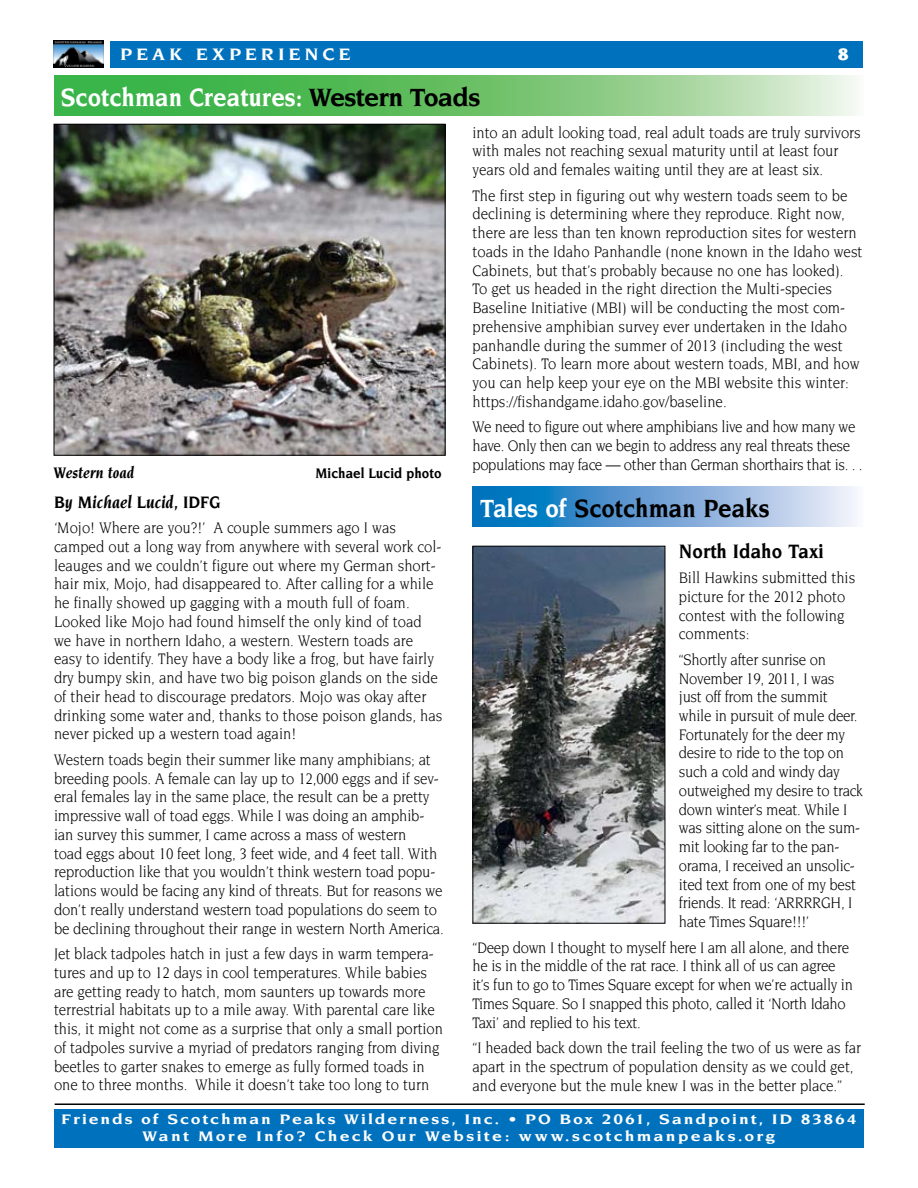
<style>
.page{position:relative;width:918px;height:1188px;background:#fff}
.page>*{position:absolute;margin:0;border:0;box-sizing:border-box;transform-origin:0 0}
.t1{font:700 27px "Novarese";color:#fff;scale:.9 1}
.t2{font:700 27px "Novarese";color:#000;scale:.9 1}
.t3{font:700 21px "Novarese";color:#000;scale:.9 1}
.t4{font:italic 700 18px "Novarese";color:#000;scale:.9 1}
.t5{font:700 18px "Novarese";letter-spacing:.195em;color:#fff;scale:1.1 1}
.t6{font:900 18px "Novarese";color:#fff}
.t7{font:16.5px/18.8px "Novarese";letter-spacing:-.005em;color:#000;scale:.9 1}
.t8{font:16.5px/18.8px "Novarese";letter-spacing:-.025em;color:#000;scale:.9 1}
.t9{font:italic 700 16.5px "Novarese";color:#000;scale:.9 1}
.t10{font:700 15px/16.5px "Novarese";letter-spacing:.115em;color:#fff;text-align:center;scale:1.18 1}
.t11{font:700 15px "Novarese";letter-spacing:.005em;color:#000;scale:.9 1}
.s1{color:#000}
.s2{color:#fff}
</style>
<div class="page">
<div style="left:111px;top:41px;width:752px;height:27px;background:#0071bc"></div>
<img style="left:54px;top:41px;width:50px;height:27px">
<hr style="left:55px;top:1103px;width:810px;height:2px;background:#000">
<div style="left:54px;top:1109px;width:810px;height:39px;background:#0071bc"></div>
<svg style="left:54px;top:76px;width:804px;height:40px;background:#75c676"></svg>
<img style="left:56px;top:126px;width:388px;height:328px">
<div style="left:54px;top:124px;width:392px;height:332px;border:1px solid #000"></div>
<svg style="left:472px;top:486px;width:385px;height:40px;background:#6ea7d7"></svg>
<img style="left:474px;top:548px;width:189px;height:374px">
<div style="left:472px;top:546px;width:193px;height:378px;border:1px solid #000"></div>
<p class="t5" style="left:120px;top:44px;width:211px">Peak Experience</p>
<p class="t6" style="left:838px;top:44px;width:12px">8</p>
<h1 class="t1" style="left:61px;top:82px;width:468px">Scotchman Creatures: <span class="s1">Western Toads</span></h1>
<p class="t9" style="left:54px;top:463px;width:91px">Western toad</p>
<p class="t11" style="left:315px;top:464px;width:142px">Michael Lucid photo</p>
<p class="t4" style="left:54px;top:492px;width:187px">By Michael Lucid, IDFG</p>
<p class="t7" style="left:54px;top:518px;width:433px">‘Mojo! Where are you?!’ A couple summers ago I was camped out a long way from anywhere with several work col&shy;leauges and we couldn’t figure out where my German short&shy;hair mix, Mojo, had disappeared to. After calling for a while he finally showed up gagging with a mouth full of foam.<br>Looked like Mojo had found himself the only kind of toad we have in northern Idaho, a western. Western toads are easy to identify. They have a body like a frog, but have fairly dry bumpy skin, and have two big poison glands on the side of their head to discourage predators. Mojo was okay after drinking some water and, thanks to those poison glands, has never picked up a western toad again!</p>
<p class="t7" style="left:54px;top:750px;width:435px">Western toads begin their summer like many amphibians; at breeding pools. A female can lay up to 12,000 eggs and if sev&shy;eral females lay in the same place, the result can be a pretty impressive wall of toad eggs. While I was doing an amphib&shy;ian survey this summer, I came across a mass of western<br>toad eggs about 10 feet long, 3 feet wide, and 4 feet tall. With reproduction like that you wouldn’t think western toad popu&shy;lations would be facing any kind of threats. But for reasons we don’t really understand western toad populations do seem to be declining throughout their range in western North America.</p>
<p class="t7" style="left:54px;top:944px;width:434px">Jet black tadpoles hatch in just a few days in warm tempera&shy;tures and up to 12 days in cool temperatures. While babies are getting ready to hatch, mom saunters up towards more terrestrial habitats up to a mile away. With parental care like this, it might not come as a surprise that only a small portion of tadpoles survive a myriad of predators ranging from diving beetles to garter snakes to emerge as fully formed toads in one to three months. While it doesn’t take too long to turn</p>
<p class="t7" style="left:472px;top:123px;width:433px">into an adult looking toad, real adult toads are truly survivors with males not reaching sexual maturity until at least four years old and females waiting until they are at least six.</p>
<p class="t7" style="left:472px;top:186px;width:435px">The first step in figuring out why western toads seem to be declining is determining where they reproduce. Right now, there are less than ten known reproduction sites for western toads in the Idaho Panhandle (none known in the Idaho west Cabinets, but that’s probably because no one has looked).<br>To get us headed in the right direction the Multi-species Baseline Initiative (MBI) will be conducting the most com&shy;prehensive amphibian survey ever undertaken in the Idaho panhandle during the summer of 2013 (including the west Cabinets). To learn more about western toads, MBI, and how you can help keep your eye on the MBI website this winter: https://fishandgame.idaho.gov/baseline.</p>
<p class="t8" style="left:472px;top:417px;width:435px">We need to figure out where amphibians live and how many we have. Only then can we begin to address any real threats these populations may face — other than German shorthairs that is. . .</p>
<h1 class="t2" style="left:480px;top:493px;width:323px"><span class="s2">Tales of</span> Scotchman Peaks</h1>
<p class="t3" style="left:679px;top:539px;width:163px">North Idaho Taxi</p>
<p class="t7" style="left:679px;top:568px;width:198px">Bill Hawkins submitted this picture for the 2012 photo contest with the following comments:</p>
<p class="t7" style="left:679px;top:650px;width:206px">“Shortly after sunrise on<br>November 19, 2011, I was<br>just off from the summit while in pursuit of mule deer.<br>Fortunately for the deer my desire to ride to the top on such a cold and windy day outweighed my desire to track down winter’s meat. While I was sitting alone on the sum&shy;mit looking far to the pan&shy;orama, I received an unsolic&shy;ited text from one of my best friends. It read: ‘ARRRRGH, I hate Times Square!!!’</p>
<p class="t7" style="left:473px;top:938px;width:424px">“Deep down I thought to myself here I am all alone, and there he is in the middle of the rat race. I think all of us can agree it’s fun to go to Times Square except for when we’re actually in Times Square. So I snapped this photo, called it ‘North Idaho Taxi’ and replied to his text.</p>
<p class="t7" style="left:473px;top:1038px;width:433px">“I headed back down the trail feeling the two of us were as far apart in the spectrum of population density as we could get, and everyone but the mule knew I was in the better place.”</p>
<p class="t10" style="left:61px;top:1111px;width:676px">Friends of Scotchman Peaks Wilderness, Inc. • PO Box 2061, Sandpoint, ID 83864<br>Want More Info? Check Our Website: www.scotchmanpeaks.org</p>
</div>
